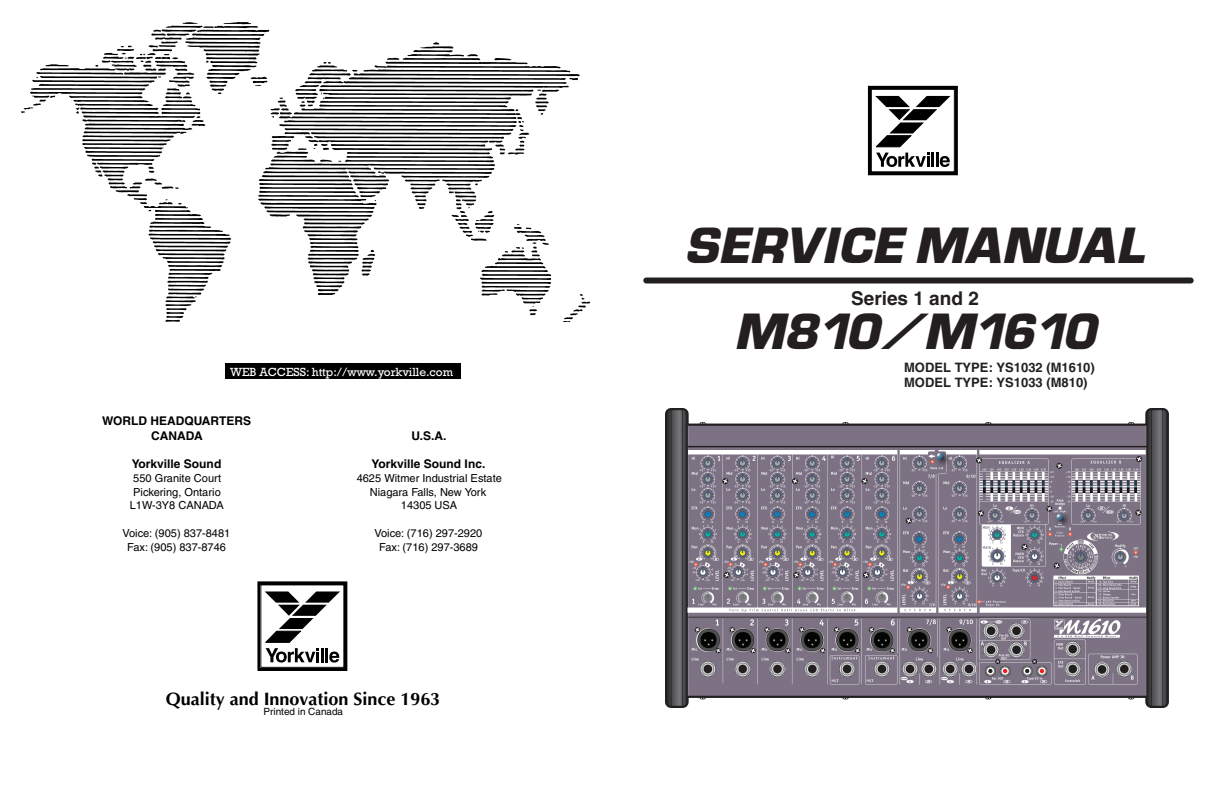
<style>
.page{position:relative;width:1224px;height:792px;background:#fff}
.page>*{position:absolute;margin:0;border:0;box-sizing:border-box;transform-origin:0 0}
.t1{font:italic 700 44px/86px "Europa";color:#231f20;text-align:center}
.t2{font:700 19px "Helvetica";color:#231f20}
.t3{font:700 18px "Optima";color:#000}
.t4{font:700 13px "Helvetica";color:#231f20}
.t5{font:700 12px "Helvetica";color:#000}
.t6{font:12px "Rockwell";color:#fff}
.t7{font:11px/13.7px "Helvetica";color:#000;text-align:center}
.t8{font:10px "Helvetica";color:#000}
</style>
<div class="page">
<div style="left:225px;top:363px;width:236px;height:16px;background:#000"></div>
<svg style="left:260px;top:584px;width:85px;height:84px"></svg>
<div style="left:258px;top:582px;width:89px;height:88px;border:1px solid #000"></div>
<div style="left:261px;top:585px;width:83px;height:82px;background:#fff"></div>
<svg style="left:265px;top:591px;width:75px;height:51px"></svg>
<hr style="left:321px;top:648px;width:3px;height:14px;background:#000">
<hr style="left:325px;top:648px;width:3px;height:14px;background:#000">
<svg style="left:266px;top:648px;width:53px;height:15px"></svg>
<svg style="left:329px;top:651px;width:10px;height:12px"></svg>
<svg style="left:870px;top:88px;width:85px;height:85px"></svg>
<div style="left:868px;top:86px;width:89px;height:89px;border:1px solid #000"></div>
<div style="left:871px;top:89px;width:83px;height:83px;background:#fff"></div>
<div style="left:871px;top:89px;width:83px;height:83px;border:1px solid #000"></div>
<svg style="left:875px;top:96px;width:76px;height:71px"></svg>
<img style="left:22px;top:23px;width:567px;height:299px">
<div style="left:646px;top:278px;width:545px;height:6px;background:#231f20"></div>
<img style="left:666px;top:409px;width:502px;height:299px">
<p class="t6" style="left:230px;top:365px;width:224px">WEB ACCESS: http://www.yorkville.com</p>
<p class="t5" style="left:102px;top:414px;width:150px">WORLD HEADQUARTERS</p>
<p class="t5" style="left:151px;top:428px;width:53px">CANADA</p>
<p class="t5" style="left:132px;top:456px;width:91px">Yorkville Sound</p>
<p class="t7" style="left:130px;top:471px;width:96px">550 Granite Court<br>Pickering, Ontario<br>L1W-3Y8 CANADA</p>
<p class="t7" style="left:123px;top:526px;width:109px">Voice: (905) 837-8481<br>Fax: (905) 837-8746</p>
<p class="t5" style="left:411px;top:428px;width:36px">U.S.A.</p>
<p class="t5" style="left:372px;top:456px;width:115px">Yorkville Sound Inc.</p>
<p class="t7" style="left:357px;top:471px;width:147px">4625 Witmer Industrial Estate<br>Niagara Falls, New York<br>14305 USA</p>
<p class="t7" style="left:375px;top:526px;width:109px">Voice: (716) 297-2920<br>Fax: (716) 297-3689</p>
<h3 class="t3" style="left:166px;top:689px;width:276px">Quality and Innovation Since 1963</h3>
<p class="t8" style="left:263px;top:706px;width:81px">Printed in Canada</p>
<h1 class="t1" style="left:684px;top:202px;width:475px">SERVICE MANUAL<br>M810/M1610</h1>
<h2 class="t2" style="left:851px;top:287px;width:129px">Series 1 and 2</h2>
<p class="t4" style="left:904px;top:360px;width:192px">MODEL TYPE: YS1032 (M1610)</p>
<p class="t4" style="left:904px;top:375px;width:185px">MODEL TYPE: YS1033 (M810)</p>
</div>
